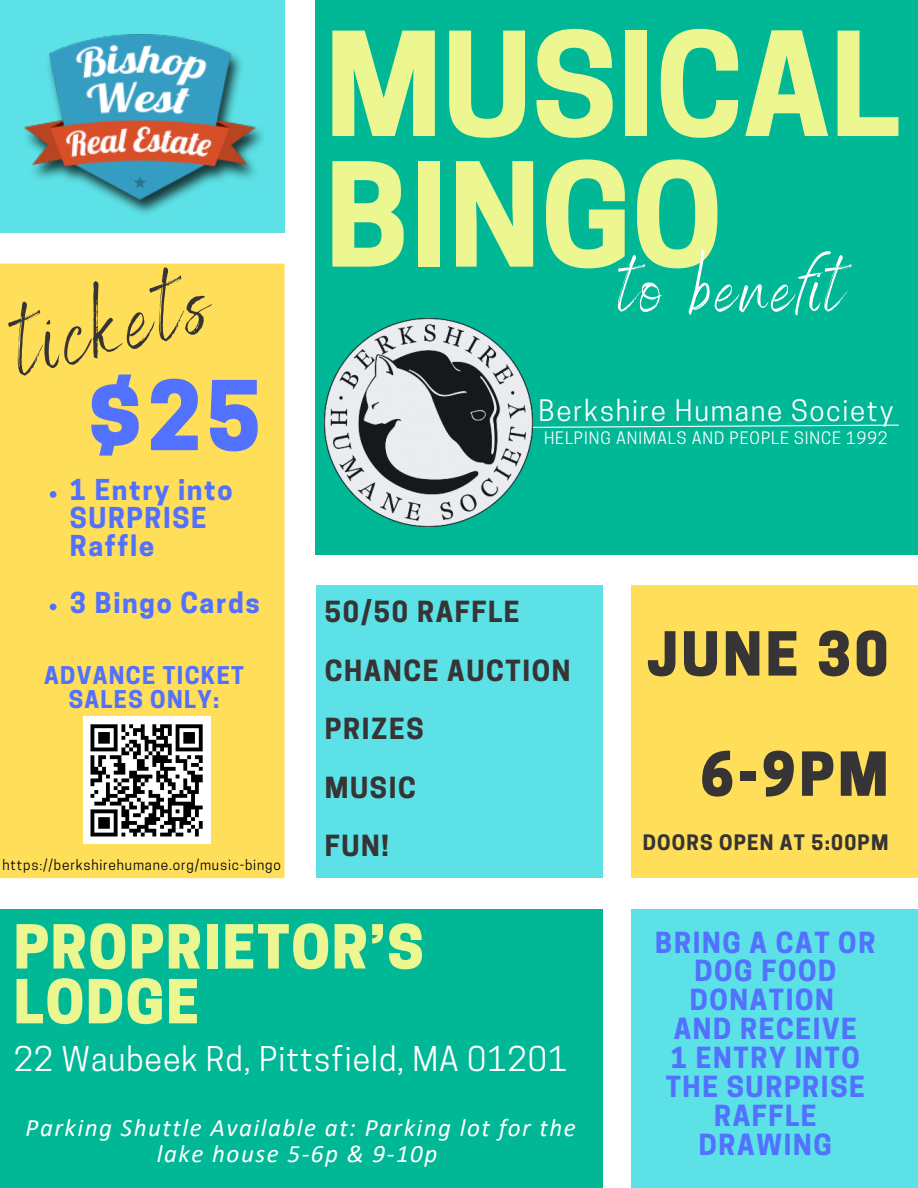
<style>
.page{position:relative;width:918px;height:1188px;background:#fff}
.page>*{position:absolute;margin:0;border:0;box-sizing:border-box;transform-origin:0 0}
.t1{font:700 135.15px/130.6px "Cooper Hewitt";color:#ecf791}
.t2{font:93.45px "Benedict";color:#363435}
.t3{font:800 90px "Cooper Hewitt";color:#5271ff}
.t4{font:73.35px "Benedict";letter-spacing:.06em;color:#fff}
.t5{font:800 56.85px/54.8px "Cooper Hewitt";letter-spacing:.03em;color:#ecf791}
.t6{font:800 56.85px "Cooper Hewitt";letter-spacing:.06em;color:#363435}
.t7{font:32.1px "Cooper Hewitt";letter-spacing:.03em;color:#fff}
.t8{font:27.75px "Cooper Hewitt";letter-spacing:.06em;color:#fff}
.t9{font:700 27.3px/28.8px "Cooper Hewitt";letter-spacing:.06em;color:#5271ff;text-align:center}
.t10{font:700 27.3px "Cooper Hewitt";letter-spacing:.06em;color:#363435}
.t11{font:700 27px/28.2px "Cooper Hewitt";letter-spacing:.06em;color:#5271ff}
.t12{font:italic 25.05px/25.8px "Calibri";letter-spacing:.06em;color:#fff;text-align:center}
.t13{font:700 22.95px/24.5px "Cooper Hewitt";letter-spacing:.06em;color:#5271ff;text-align:center}
.t14{font:700 19.95px "Cooper Hewitt";letter-spacing:.06em;color:#363435}
.t15{font:16.2px "Cooper Hewitt";letter-spacing:.06em;color:#fff}
.t16{font:13.65px "Cooper Hewitt";letter-spacing:.06em;color:#000}
</style>
<div class="page">
<div style="left:0;top:909px;width:602px;height:279px;background:#00b796"></div>
<div style="left:316px;top:0;width:602px;height:555px;background:#00b796"></div>
<div style="left:631px;top:909px;width:287px;height:279px;background:#5ce1e6"></div>
<div style="left:316px;top:586px;width:286px;height:292px;background:#5ce1e6"></div>
<div style="left:631px;top:586px;width:287px;height:292px;background:#ffde59"></div>
<div style="left:0;top:264px;width:285px;height:614px;background:#ffde59"></div>
<div style="left:0;top:0;width:285px;height:233px;background:#5ce1e6"></div>
<img style="left:24px;top:34px;width:239px;height:179px">
<img style="left:325px;top:319px;width:208px;height:208px">
<svg style="left:50px;top:491px;width:7px;height:7px"></svg>
<svg style="left:50px;top:604px;width:7px;height:6px"></svg>
<svg style="left:532px;top:424px;width:367px;height:4px"></svg>
<div style="left:83px;top:717px;width:127px;height:127px;background:#fff"></div>
<svg style="left:90px;top:724px;width:113px;height:113px"></svg>
<h5 class="t2" style="left:0;top:290px;width:198px;rotate:-14deg">tickets</h5>
<p class="t3" style="left:88px;top:383px;width:174px">$25</p>
<p class="t11" style="left:70px;top:479px;width:164px">1 Entry into<br>SURPRISE<br>Raffle</p>
<p class="t11" style="left:70px;top:592px;width:191px">3 Bingo Cards</p>
<p class="t13" style="left:44px;top:666px;width:201px">ADVANCE TICKET<br>SALES ONLY:</p>
<p class="t16" style="left:3px;top:860px;width:280px">https://berkshirehumane.org/music-bingo</p>
<h1 class="t1" style="left:325px;top:37px;width:577px">MUSICAL<br>BINGO</h1>
<p class="t4" style="left:618px;top:241px;width:225px">to benefit</p>
<h6 class="t8" style="left:538px;top:400px;width:356px">Berkshire Humane Society</h6>
<p class="t15" style="left:544px;top:432px;width:345px">HELPING ANIMALS AND PEOPLE SINCE 1992</p>
<p class="t10" style="left:325px;top:602px;width:196px">50/50 RAFFLE</p>
<p class="t10" style="left:325px;top:660px;width:247px">CHANCE AUCTION</p>
<p class="t10" style="left:325px;top:719px;width:100px">PRIZES</p>
<p class="t10" style="left:325px;top:777px;width:93px">MUSIC</p>
<p class="t10" style="left:325px;top:836px;width:65px">FUN!</p>
<p class="t6" style="left:647px;top:633px;width:243px">JUNE 30</p>
<h2 class="t6" style="left:700px;top:753px;width:190px">6-9PM</h2>
<p class="t14" style="left:643px;top:835px;width:247px">DOORS OPEN AT 5:00PM</p>
<h3 class="t5" style="left:14px;top:927px;width:412px">PROPRIETOR’S<br>LODGE</h3>
<h4 class="t7" style="left:14px;top:1047px;width:555px">22 Waubeek Rd, Pittsfield, MA 01201</h4>
<h5 class="t12" style="left:26px;top:1117px;width:552px">Parking Shuttle Available at: Parking lot for the lake house 5-6p &amp; 9-10p</h5>
<p class="t9" style="left:655px;top:931px;width:222px">BRING A CAT OR<br>DOG FOOD<br>DONATION</p>
<p class="t9" style="left:674px;top:1018px;width:185px">AND RECEIVE</p>
<h5 class="t9" style="left:666px;top:1047px;width:201px">1 ENTRY INTO<br>THE SURPRISE<br>RAFFLE<br>DRAWING</h5>
</div>
